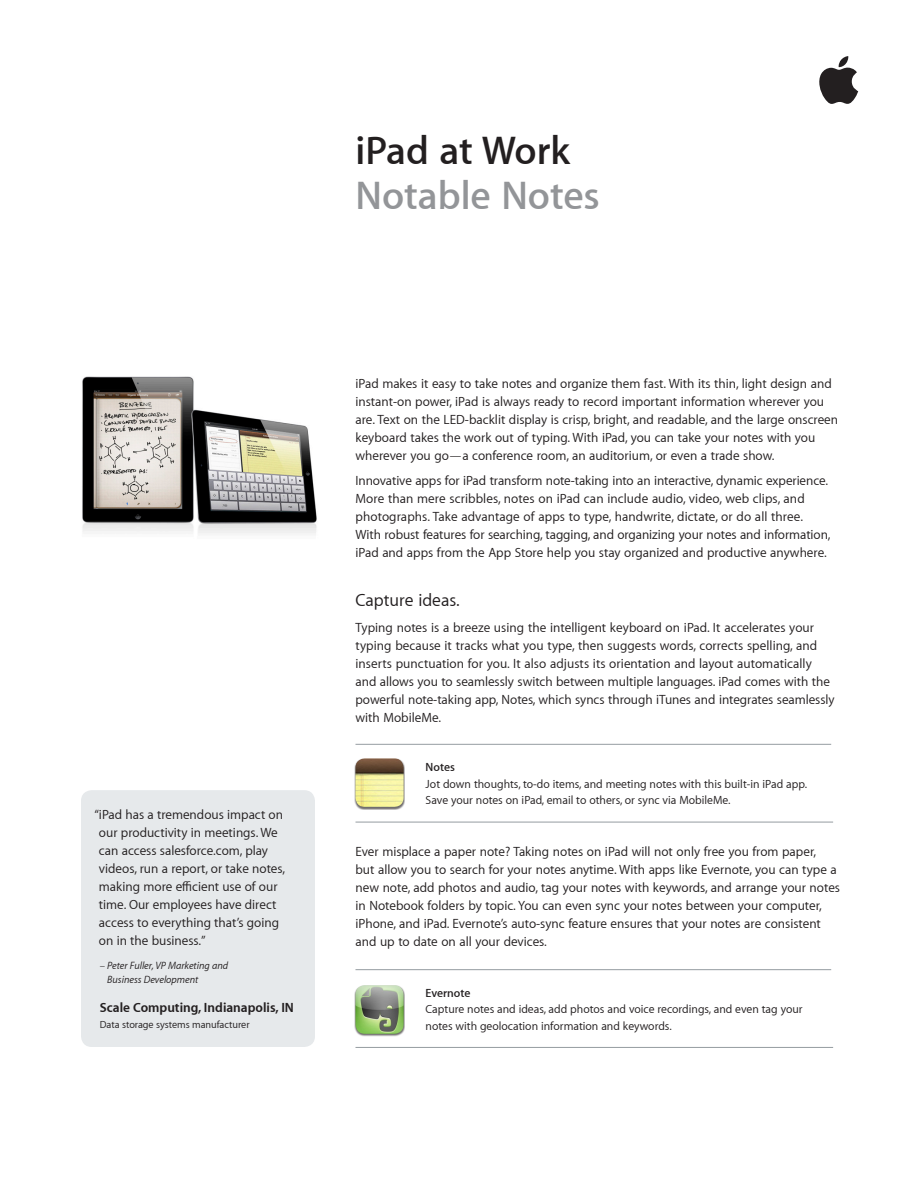
<style>
.page{position:relative;width:918px;height:1188px;background:#fff}
.page>*{position:absolute;margin:0;border:0;box-sizing:border-box;transform-origin:0 0}
.title_main{font:600 40.5px/45px "Myriad Set";color:#939598}
.Lvl_1_head_sp_above{font:18px "Myriad Set Text";color:#231f20}
.body{font:13.5px/18px "Myriad Set Text";color:#231f20}
.body_after_heads{font:13.5px/18px "Myriad Set Text";color:#231f20}
.Sidebar_quote_in_box{font:13.5px/18px "Myriad Set Text";color:#231f20}
.Sidebar_head_in_box{font:700 13.5px "Myriad Set";color:#231f20}
.t1{font:12px/16.5px "Myriad Set Text";color:#231f20}
.Quote_name{font:italic 10.5px/13.5px "Myriad Set Text";color:#231f20}
.Sidebar_subhead_in_b{font:10.5px "Myriad Set Text";letter-spacing:-.005em;color:#231f20}
.s1{color:#231f20}
.s2{font-family:"Myriad Set";font-weight:600}
</style>
<div class="page">
<img style="left:82px;top:376px;width:235px;height:158px">
<div style="left:354px;top:759px;width:51px;height:51px;background:#231f20;opacity:.65"></div>
<img style="left:356px;top:758px;width:48px;height:49px">
<hr style="left:356px;top:744px;width:475px;height:1px;background:#959ca1">
<hr style="left:356px;top:822px;width:477px;height:1px;background:#959ca1">
<div style="left:354px;top:985px;width:51px;height:52px;background:#231f20;opacity:.65"></div>
<img style="left:356px;top:985px;width:48px;height:49px">
<hr style="left:356px;top:969px;width:475px;height:1px;background:#959ca1">
<hr style="left:356px;top:1047px;width:477px;height:1px;background:#959ca1">
<div style="left:81px;top:790px;width:234px;height:257px;background:#e6e9eb;border-radius:11px"></div>
<svg style="left:819px;top:56px;width:39px;height:48px"></svg>
<p class="title_main" style="left:356px;top:127px;width:246px"><span class="s1">iPad at Work<br></span>Notable Notes</p>
<p class="Sidebar_quote_in_box" style="left:99px;top:805px;width:188px;text-indent:-4px">“iPad has a tremendous impact on our productivity in meetings. We can access salesforce.com, play videos, run a report, or take notes, making more efficient use of our time. Our employees have direct access to everything that’s going on in the business.”</p>
<p class="Quote_name" style="left:107px;top:959px;width:122px;text-indent:-7px">– Peter Fuller, VP Marketing and<br>Business Development</p>
<p class="Sidebar_head_in_box" style="left:100px;top:999px;width:196px">Scale Computing, Indianapolis, IN</p>
<p class="Sidebar_subhead_in_b" style="left:100px;top:1018px;width:151px">Data storage systems manufacturer</p>
<p class="body" style="left:356px;top:374px;width:484px">iPad makes it easy to take notes and organize them fast. With its thin, light design and instant-on power, iPad is always ready to record important information wherever you are. Text on the LED-backlit display is crisp, bright, and readable, and the large onscreen keyboard takes the work out of typing. With iPad, you can take your notes with you wherever you go—a conference room, an auditorium, or even a trade show.</p>
<p class="body" style="left:356px;top:472px;width:477px">Innovative apps for iPad transform note-taking into an interactive, dynamic experience.<br>More than mere scribbles, notes on iPad can include audio, video, web clips, and photographs. Take advantage of apps to type, handwrite, dictate, or do all three.<br>With robust features for searching, tagging, and organizing your notes and information, iPad and apps from the App Store help you stay organized and productive anywhere.</p>
<p class="Lvl_1_head_sp_above" style="left:356px;top:589px;width:106px">Capture ideas.</p>
<p class="body_after_heads" style="left:356px;top:618px;width:481px">Typing notes is a breeze using the intelligent keyboard on iPad. It accelerates your typing because it tracks what you type, then suggests words, corrects spelling, and inserts punctuation for you. It also adjusts its orientation and layout automatically and allows you to seamlessly switch between multiple languages. iPad comes with the powerful note-taking app, Notes, which syncs through iTunes and integrates seamlessly with MobileMe.</p>
<p class="t1" style="left:426px;top:759px;width:383px"><span class="s2">Notes<br></span>Jot down thoughts, to-do items, and meeting notes with this built-in iPad app.<br>Save your notes on iPad, email to others, or sync via MobileMe.</p>
<p class="body" style="left:356px;top:842px;width:486px">Ever misplace a paper note? Taking notes on iPad will not only free you from paper,<br>but allow you to search for your notes anytime. With apps like Evernote, you can type a new note, add photos and audio, tag your notes with keywords, and arrange your notes in Notebook folders by topic. You can even sync your notes between your computer, iPhone, and iPad. Evernote’s auto-sync feature ensures that your notes are consistent and up to date on all your devices.</p>
<p class="t1" style="left:426px;top:984px;width:378px"><span class="s2">Evernote<br></span>Capture notes and ideas, add photos and voice recordings, and even tag your notes with geolocation information and keywords.</p>
</div>
